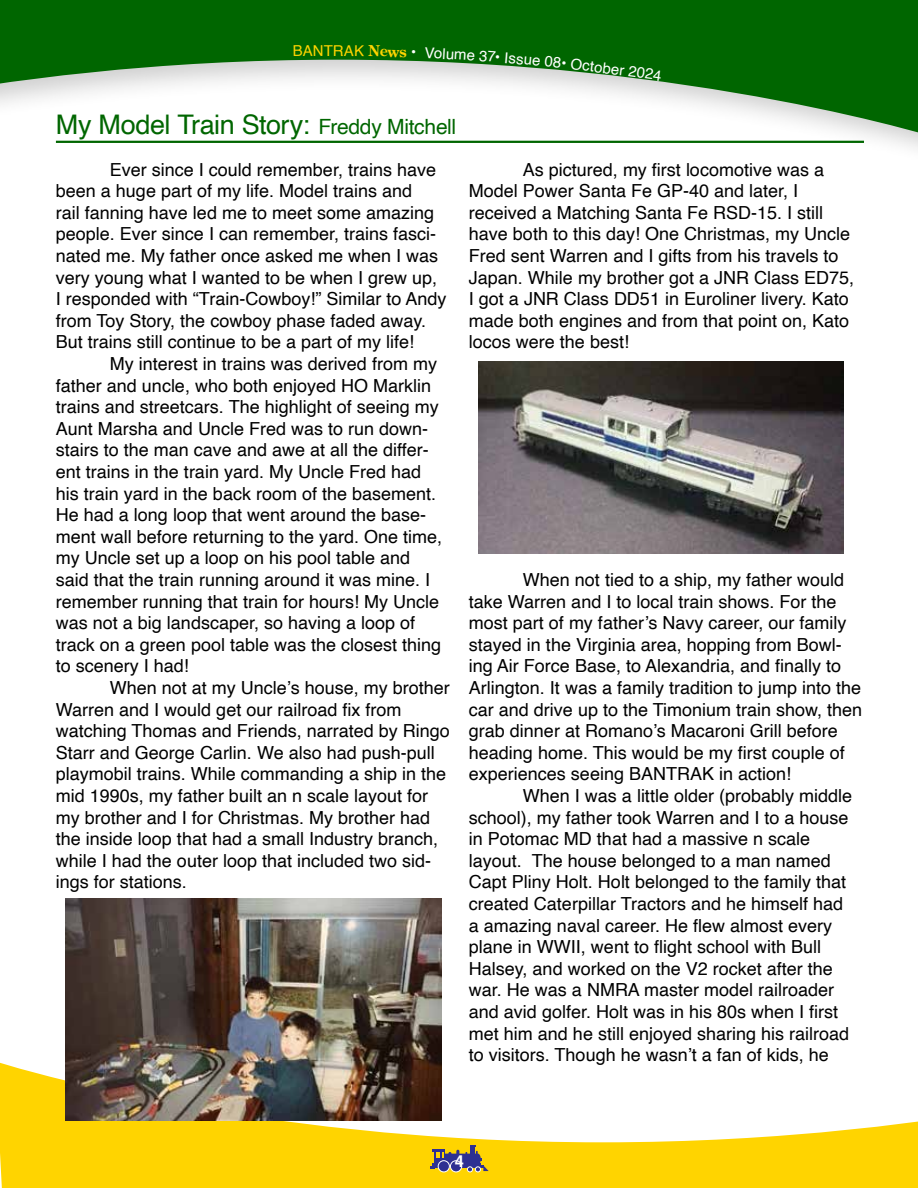
<style>
.page{position:relative;width:918px;height:1188px;background:#fff}
.page>*{position:absolute;margin:0;border:0;box-sizing:border-box;transform-origin:0 0}
.t1{font:27px "Helvetica";letter-spacing:-.02em;color:#060}
.t2{font:18px/21.6px "Helvetica";color:#000}
.t3{font:700 16.5px "Helvetica";color:#fff}
.t4{font:15px "Helvetica";color:#fff}
.t5{font:15px "Helvetica";color:#ffd400}
.t6{font:700 15px "Century Old Style Std";color:#ffd400}
.s1{font-family:"Helvetica";font-weight:400}
.s2{font-size:21px}
</style>
<div class="page">
<svg style="left:0;top:1061px;width:918px;height:127px;fill:#ffd400"></svg>
<svg style="left:0;top:0;width:918px;height:141px;fill:#060"></svg>
<div style="left:415px;top:1144px;width:86px;height:44px;background:#ffd400"></div>
<svg style="left:430px;top:1145px;width:59px;height:27px"></svg>
<hr style="left:56px;top:141px;width:808px;height:2px;background:#060">
<img style="left:66px;top:899px;width:375px;height:221px">
<img style="left:478px;top:361px;width:366px;height:193px">
<svg style="left:294px;top:45px;width:19px;height:11px"></svg>
<svg style="left:400px;top:47px;width:35px;height:11px"></svg>
<p class="t5" style="left:313px;top:39px;width:43px">NTRA</p>
<p class="t6" style="left:354px;top:41px;width:47px;rotate:1deg"><span class="s1">K</span> New</p>
<p class="t4" style="left:435px;top:41px;width:34px;rotate:3deg">olum</p>
<p class="t4" style="left:468px;top:43px;width:35px;rotate:4deg">e 37•</p>
<p class="t4" style="left:505px;top:46px;width:38px;rotate:5deg">Issue</p>
<p class="t4" style="left:546px;top:50px;width:39px;rotate:6deg">08• O</p>
<p class="t4" style="left:584px;top:54px;width:44px;rotate:7deg">ctober</p>
<p class="t4" style="left:630px;top:59px;width:35px;rotate:8deg">2024</p>
<h1 class="t1" style="left:56px;top:104px;width:402px">My Model Train Story: <span class="s2">Freddy Mitchell</span></h1>
<p class="t2" style="left:56px;top:159px;width:392px;text-indent:54px">Ever since I could remember, trains have been a huge part of my life. Model trains and<br>rail fanning have led me to meet some amazing people. Ever since I can remember, trains fasci&shy;nated me. My father once asked me when I was very young what I wanted to be when I grew up, I responded with “Train-Cowboy!” Similar to Andy from Toy Story, the cowboy phase faded away.<br>But trains still continue to be a part of my life!</p>
<p class="t2" style="left:56px;top:353px;width:388px;text-indent:54px">My interest in trains was derived from my father and uncle, who both enjoyed HO Marklin trains and streetcars. The highlight of seeing my Aunt Marsha and Uncle Fred was to run down&shy;stairs to the man cave and awe at all the differ&shy;ent trains in the train yard. My Uncle Fred had his train yard in the back room of the basement.<br>He had a long loop that went around the base&shy;ment wall before returning to the yard. One time, my Uncle set up a loop on his pool table and said that the train running around it was mine. I remember running that train for hours! My Uncle was not a big landscaper, so having a loop of track on a green pool table was the closest thing to scenery I had!</p>
<p class="t2" style="left:56px;top:677px;width:395px;text-indent:54px">When not at my Uncle’s house, my brother Warren and I would get our railroad fix from watching Thomas and Friends, narrated by Ringo Starr and George Carlin. We also had push-pull playmobil trains. While commanding a ship in the mid 1990s, my father built an n scale layout for my brother and I for Christmas. My brother had the inside loop that had a small Industry branch, while I had the outer loop that included two sid&shy;ings for stations.</p>
<p class="t2" style="left:469px;top:159px;width:387px;text-indent:54px">As pictured, my first locomotive was a Model Power Santa Fe GP-40 and later, I received a Matching Santa Fe RSD-15. I still have both to this day! One Christmas, my Uncle Fred sent Warren and I gifts from his travels to Japan. While my brother got a JNR Class ED75, I got a JNR Class DD51 in Euroliner livery. Kato made both engines and from that point on, Kato locos were the best!</p>
<p class="t2" style="left:469px;top:569px;width:395px;text-indent:54px">When not tied to a ship, my father would take Warren and I to local train shows. For the most part of my father’s Navy career, our family stayed in the Virginia area, hopping from Bowl&shy;ing Air Force Base, to Alexandria, and finally to Arlington. It was a family tradition to jump into the car and drive up to the Timonium train show, then grab dinner at Romano’s Macaroni Grill before heading home. This would be my first couple of experiences seeing BANTRAK in action!</p>
<p class="t2" style="left:469px;top:785px;width:385px;text-indent:54px">When I was a little older (probably middle school), my father took Warren and I to a house in Potomac MD that had a massive n scale layout. The house belonged to a man named Capt Pliny Holt. Holt belonged to the family that created Caterpillar Tractors and he himself had a amazing naval career. He flew almost every plane in WWII, went to flight school with Bull Halsey, and worked on the V2 rocket after the war. He was a NMRA master model railroader and avid golfer. Holt was in his 80s when I first met him and he still enjoyed sharing his railroad to visitors. Though he wasn’t a fan of kids, he</p>
<p class="t3" style="left:455px;top:1152px;width:11px">4</p>
</div>
